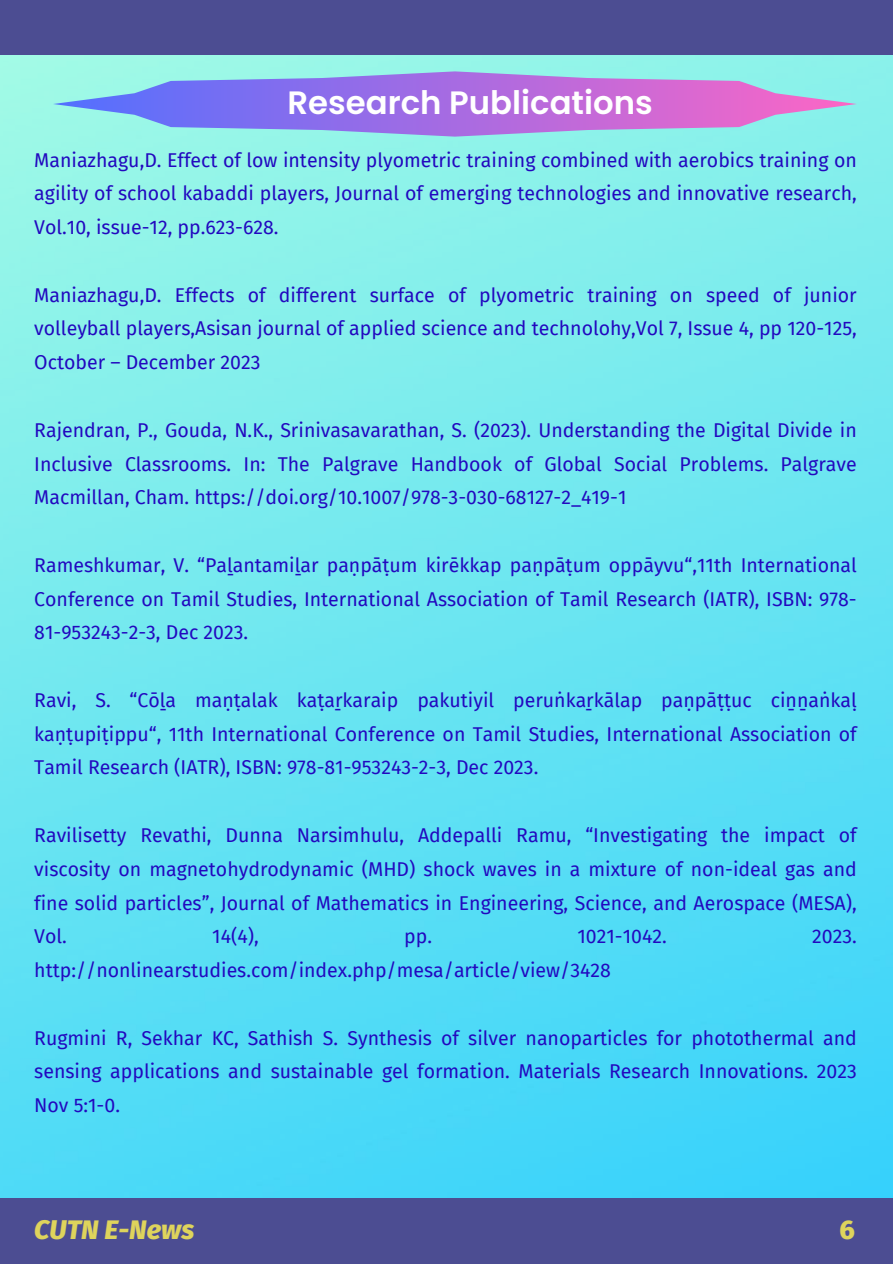
<style>
.page{position:relative;width:893px;height:1264px;background:#fff}
.page>*{position:absolute;margin:0;border:0;box-sizing:border-box;transform-origin:0 0}
.t1{font:600 32.25px "Poppins";color:#fff}
.t2{font:italic 800 27px "Fira Sans";color:#ded45c}
.t3{font:800 27px "Fira Sans";color:#ded45c}
.t4{font:19.5px/33.8px "Fira Sans";color:#2208bf;text-align:justify}
</style>
<div class="page">
<img style="left:0;top:55px;width:892px;height:1143px">
<div style="left:0;top:1198px;width:892px;height:65px;background:#4c4d92"></div>
<div style="left:0;top:0;width:892px;height:55px;background:#4c4d92"></div>
<svg style="left:53px;top:71px;width:803px;height:66px;background:#a09ae4"></svg>
<h1 class="t1" style="left:287px;top:81px;width:366px">Research Publications</h1>
<p class="t4" style="left:34px;top:143px;width:824px">Maniazhagu,D. Effect of low intensity plyometric training combined with aerobics training on agility of school kabaddi players, Journal of emerging technologies and innovative research, Vol.10, issue-12, pp.623-628.</p>
<p class="t4" style="left:34px;top:278px;width:824px">Maniazhagu,D. Effects of different surface of plyometric training on speed of junior volleyball players,Asisan journal of applied science and technolohy,Vol 7, Issue 4, pp 120-125, October – December 2023</p>
<p class="t4" style="left:34px;top:413px;width:824px">Rajendran, P., Gouda, N.K., Srinivasavarathan, S. (2023). Understanding the Digital Divide in Inclusive Classrooms. In: The Palgrave Handbook of Global Social Problems. Palgrave Macmillan, Cham. https://doi.org/10.1007/978-3-030-68127-2_419-1</p>
<p class="t4" style="left:34px;top:548px;width:824px">Rameshkumar, V. “Paḻaḻ ntamiḻaḻ r paṇpāṭum kirēkkap paṇpāṭum oppāyvu“,11th International Conference on Tamil Studies, International Association of Tamil Research (IATR), ISBN: 978- 81-953243-2-3, Dec 2023.</p>
<p class="t4" style="left:34px;top:683px;width:824px">Ravi, S. “Cōḻaḻ maṇṭalak kaṭaṟkaraip pakutiyil peruṅkaṟkālap paṇpāṭṭuc ciṉ ṉaṅkaḷ kaṇṭupiṭippu“, 11th International Conference on Tamil Studies, International Association of Tamil Research (IATR), ISBN: 978-81-953243-2-3, Dec 2023.</p>
<p class="t4" style="left:34px;top:818px;width:824px">Ravilisetty Revathi, Dunna Narsimhulu, Addepalli Ramu, “Investigating the impact of viscosity on magnetohydrodynamic (MHD) shock waves in a mixture of non-ideal gas and fine solid particles”, Journal of Mathematics in Engineering, Science, and Aerospace (MESA), Vol.</p>
<p class="t4" style="left:212px;top:919px;width:48px">14(4),</p>
<p class="t4" style="left:404px;top:919px;width:29px">pp.</p>
<p class="t4" style="left:577px;top:919px;width:91px">1021-1042.</p>
<p class="t4" style="left:812px;top:919px;width:46px">2023.</p>
<p class="t4" style="left:34px;top:953px;width:578px">http://nonlinearstudies.com/index.php/mesa/article/view/3428</p>
<p class="t4" style="left:34px;top:1021px;width:824px">Rugmini R, Sekhar KC, Sathish S. Synthesis of silver nanoparticles for photothermal and sensing applications and sustainable gel formation. Materials Research Innovations. 2023<br>Nov 5:1-0.</p>
<h2 class="t2" style="left:34px;top:1213px;width:162px">CUTN E-News</h2>
<h2 class="t3" style="left:839px;top:1213px;width:17px">6</h2>
</div>
